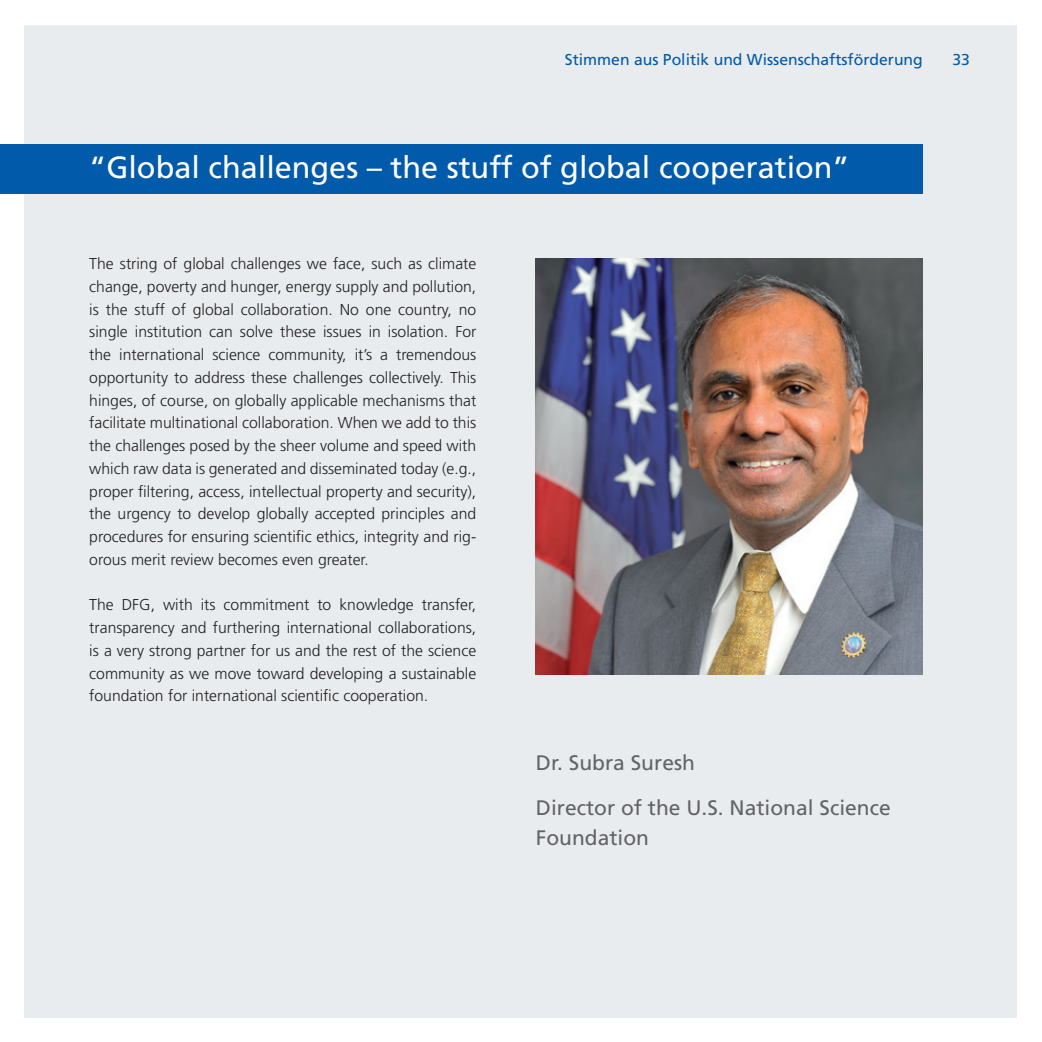
<style>
.page{position:relative;width:1042px;height:1042px;background:#fff}
.page>*{position:absolute;margin:0;border:0;box-sizing:border-box;transform-origin:0 0}
.t1{font:30.62px "Frutiger LT Std";color:#fff}
.t2{font:21px/45.5px "Frutiger LT Std";color:#636366}
.t3{font:300 15.75px/22.8px "Frutiger LT Std";color:#231f20;text-align:justify}
.t4{font:15.75px "Frutiger LT Std";color:#015aaa}
</style>
<div class="page">
<div style="left:25px;top:25px;width:992px;height:992px;background:#e9ecee"></div>
<img style="left:536px;top:258px;width:387px;height:417px">
<div style="left:0;top:144px;width:923px;height:49px;background:#015aaa"></div>
<p class="t4" style="left:565px;top:50px;width:359px">Stimmen aus Politik und Wissenschaftsförderung</p>
<p class="t4" style="left:952px;top:50px;width:19px">33</p>
<h1 class="t1" style="left:89px;top:149px;width:762px">“Global challenges – the stuff of global cooperation”</h1>
<p class="t3" style="left:89px;top:253px;width:388px">The string of global challenges we face, such as climate change, poverty and hunger, energy supply and pollution, is the stuff of global collaboration. No one country, no single institution can solve these issues in isolation. For the international science community, it’s a tremendous opportunity to address these challenges collectively. This hinges, of course, on globally applicable mechanisms that facilitate multinational collaboration. When we add to this the challenges posed by the sheer volume and speed with which raw data is generated and disseminated today (e.g., proper filtering, access, intellectual property and security), the urgency to develop globally accepted principles and procedures for ensuring scientific ethics, integrity and rig&shy;orous merit review becomes even greater.</p>
<p class="t3" style="left:89px;top:594px;width:388px">The DFG, with its commitment to knowledge transfer, transparency and furthering international collaborations, is a very strong partner for us and the rest of the science community as we move toward developing a sustainable foundation for international scientific cooperation.</p>
<h2 class="t2" style="left:536px;top:740px;width:356px">Dr. Subra Suresh<br>Director of the U.S. National Science</h2>
<h2 class="t2" style="left:536px;top:815px;width:115px">Foundation</h2>
</div>
